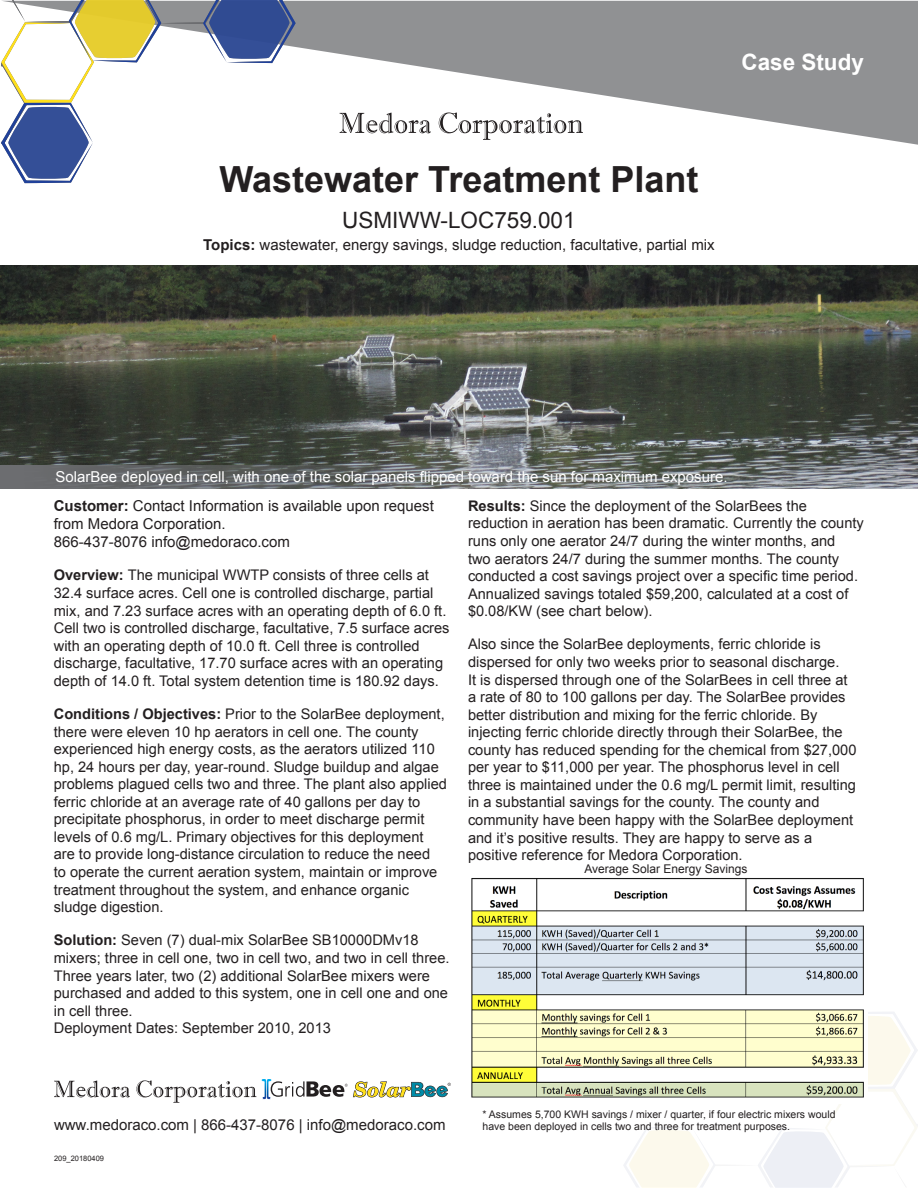
<style>
.page{position:relative;width:918px;height:1188px;background:#fff}
.page>*{position:absolute;margin:0;border:0;box-sizing:border-box;transform-origin:0 0}
.t1{font:700 36px "Arial";color:#231f20}
.t2{font:22.5px "Arial";color:#231f20}
.t3{font:700 22.5px "Arial";color:#fff}
.t4{font:15px/18px "Arial";color:#231f20}
.t5{font:15px "Arial";color:#fff}
.t6{font:14.7px/17.5px "Arial";color:#231f20}
.t7{font:12px "Arial";color:#231f20}
.t8{font:10.5px/12.6px "Arial";color:#231f20}
.t9{font:7.5px "Arial";color:#231f20}
.s1{font-weight:700}
</style>
<div class="page">
<svg style="left:296px;top:1px;width:622px;height:144px;fill:#909193"></svg>
<svg style="left:1px;top:1px;width:295px;height:182px"></svg>
<svg style="left:624px;top:1012px;width:294px;height:176px"></svg>
<img style="left:261px;top:1079px;width:11px;height:20px">
<svg style="left:54px;top:1081px;width:76px;height:16px"></svg>
<svg style="left:136px;top:1080px;width:120px;height:23px"></svg>
<svg style="left:271px;top:1081px;width:180px;height:16px"></svg>
<img style="left:0;top:265px;width:918px;height:223px">
<svg style="left:0;top:465px;width:592px;height:23px;background:#6e7172"></svg>
<img style="left:471px;top:878px;width:397px;height:225px">
<p class="t3" style="left:741px;top:47px;width:124px">Case Study</p>
<p class="t1" style="left:220px;top:156px;width:480px">Wastewater Treatment Plant</p>
<p class="t2" style="left:342px;top:205px;width:235px">USMIWW-LOC759.001</p>
<p class="t4" style="left:203px;top:236px;width:513px"><span class="s1">Topics:</span> wastewater, energy savings, sludge reduction, facultative, partial mix</p>
<p class="t5" style="left:56px;top:467px;width:673px">SolarBee deployed in cell, with one of the solar panels flipped toward the sun for maximum exposure.</p>
<p class="t4" style="left:54px;top:497px;width:382px"><span class="s1">Customer:</span> Contact Information is available upon request from Medora Corporation.<br>866-437-8076 info@medoraco.com</p>
<p class="t6" style="left:54px;top:567px;width:397px"><span class="s1">Overview:</span> The municipal WWTP consists of three cells at 32.4 surface acres. Cell one is controlled discharge, partial mix, and 7.23 surface acres with an operating depth of 6.0 ft.<br>Cell two is controlled discharge, facultative, 7.5 surface acres with an operating depth of 10.0 ft. Cell three is controlled discharge, facultative, 17.70 surface acres with an operating depth of 14.0 ft. Total system detention time is 180.92 days.</p>
<p class="t6" style="left:54px;top:705px;width:395px"><span class="s1">Conditions / Objectives:</span> Prior to the SolarBee deployment, there were eleven 10 hp aerators in cell one. The county experienced high energy costs, as the aerators utilized 110 hp, 24 hours per day, year-round. Sludge buildup and algae problems plagued cells two and three. The plant also applied ferric chloride at an average rate of 40 gallons per day to precipitate phosphorus, in order to meet discharge permit levels of 0.6 mg/L. Primary objectives for this deployment are to provide long-distance circulation to reduce the need<br>to operate the current aeration system, maintain or improve treatment throughout the system, and enhance organic sludge digestion.</p>
<p class="t6" style="left:54px;top:932px;width:397px"><span class="s1">Solution:</span> Seven (7) dual-mix SolarBee SB10000DMv18 mixers; three in cell one, two in cell two, and two in cell three.<br>Three years later, two (2) additional SolarBee mixers were purchased and added to this system, one in cell one and one in cell three.<br>Deployment Dates: September 2010, 2013</p>
<p class="t6" style="left:468px;top:497px;width:397px"><span class="s1">Results:</span> Since the deployment of the SolarBees the reduction in aeration has been dramatic. Currently the county runs only one aerator 24/7 during the winter months, and<br>two aerators 24/7 during the summer months. The county conducted a cost savings project over a specific time period.<br>Annualized savings totaled $59,200, calculated at a cost of $0.08/KW (see chart below).</p>
<p class="t6" style="left:468px;top:636px;width:390px">Also since the SolarBee deployments, ferric chloride is dispersed for only two weeks prior to seasonal discharge.<br>It is dispersed through one of the SolarBees in cell three at a rate of 80 to 100 gallons per day. The SolarBee provides better distribution and mixing for the ferric chloride. By injecting ferric chloride directly through their SolarBee, the county has reduced spending for the chemical from $27,000 per year to $11,000 per year. The phosphorus level in cell three is maintained under the 0.6 mg/L permit limit, resulting in a substantial savings for the county. The county and community have been happy with the SolarBee deployment and it’s positive results. They are happy to serve as a positive reference for Medora Corporation.</p>
<p class="t7" style="left:584px;top:861px;width:165px">Average Solar Energy Savings</p>
<p class="t4" style="left:54px;top:1115px;width:393px">www.medoraco.com | 866-437-8076 | info@medoraco.com</p>
<p class="t9" style="left:54px;top:1153px;width:52px">209_20180409</p>
<p class="t8" style="left:483px;top:1108px;width:355px">* Assumes 5,700 KWH savings / mixer / quarter, if four electric mixers would have been deployed in cells two and three for treatment purposes.</p>
</div>
